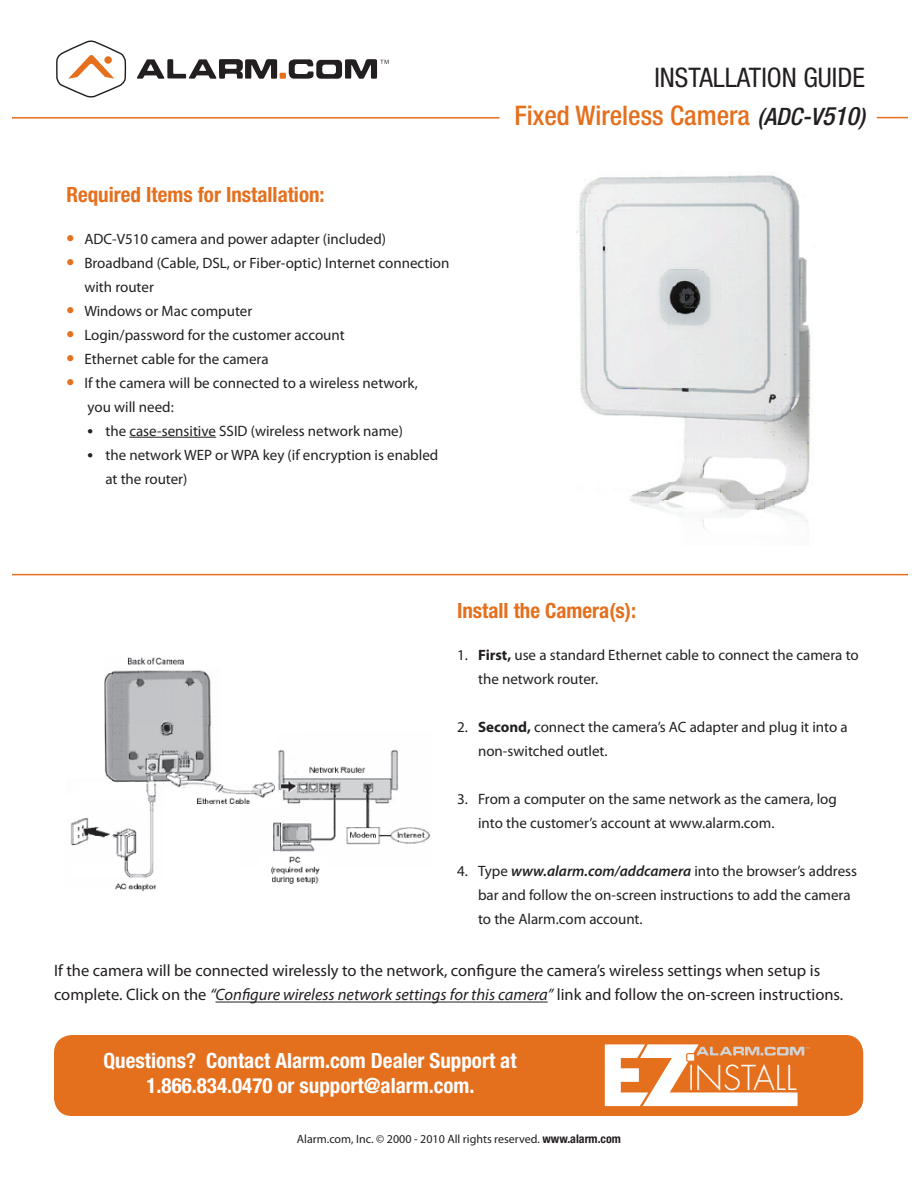
<style>
.page{position:relative;width:918px;height:1188px;background:#fff}
.page>*{position:absolute;margin:0;border:0;box-sizing:border-box;transform-origin:0 0}
.t1{font:300 33.45px "Futura Std";color:#fff}
.t2{font:500 condensed 27px/37.8px "Helvetica Neue";color:#e4701e;text-align:right}
.t3{font:700 condensed 21px/25.2px "Helvetica Neue";color:#fff;text-align:center}
.t4{font:700 condensed 21px "Helvetica Neue";color:#e4701e}
.t5{font:16.5px/24px "Myriad Pro";color:#231f20}
.t6{font:15px/24px "Myriad Pro";color:#231f20}
.t7{font:12px "Myriad Pro";color:#231f20}
.s1{color:#e4701e}
.s2{font-weight:400;color:#231f20}
.s3{font-style:italic;font-size:24px;color:#231f20}
.s4{font-style:italic;font-size:25.5px;color:#231f20}
.s5{font-weight:700}
.s6{font-weight:600;font-style:italic}
.s7{font-style:italic}
.s8{font-family:"Helvetica Neue";font-weight:700;font-stretch:condensed}
</style>
<div class="page">
<div style="left:54px;top:1035px;width:809px;height:81px;background:#e4701e;border-radius:18px"></div>
<svg style="left:137px;top:59px;width:252px;height:20px"></svg>
<svg style="left:56px;top:40px;width:71px;height:58px"></svg>
<hr style="left:12px;top:117px;width:488px;height:2px;background:#e4701e">
<hr style="left:12px;top:574px;width:896px;height:1px;background:#e4701e">
<hr style="left:877px;top:117px;width:31px;height:1px;background:#e4701e">
<hr style="left:129px;top:437px;width:87px;height:1px;background:#231f20">
<img style="left:576px;top:175px;width:235px;height:354px">
<img style="left:70px;top:657px;width:361px;height:234px">
<svg style="left:605px;top:1044px;width:204px;height:62px"></svg>
<hr style="left:216px;top:1002px;width:332px;height:1px;background:#231f20">
<h3 class="t4" style="left:66px;top:182px;width:260px">Required Items for Installation:</h3>
<p class="t6" style="left:66px;top:226px;width:321px"><span class="s1">●</span> ADC-V510 camera and power adapter (included)</p>
<p class="t6" style="left:84px;top:250px;width:367px;text-indent:-18px"><span class="s1">●</span> Broadband (Cable, DSL, or Fiber-optic) Internet connection with router</p>
<p class="t6" style="left:66px;top:298px;width:188px"><span class="s1">●</span> Windows or Mac computer</p>
<p class="t6" style="left:66px;top:322px;width:280px"><span class="s1">●</span> Login/password for the customer account</p>
<p class="t6" style="left:66px;top:346px;width:204px"><span class="s1">●</span> Ethernet cable for the camera</p>
<p class="t6" style="left:88px;top:370px;width:332px;text-indent:-21px"><span class="s1">●</span> If the camera will be connected to a wireless network, you will need:</p>
<p class="t6" style="left:87px;top:418px;width:317px">● the case-sensitive SSID (wireless network name)</p>
<p class="t6" style="left:105px;top:442px;width:335px;text-indent:-18px">● the network WEP or WPA key (if encryption is enabled at the router)</p>
<h2 class="t2" style="left:514px;top:58px;width:352px"><span class="s2">INSTALLATION GUIDE<br></span>Fixed Wireless Camera <span class="s3">(ADC-V</span><span class="s4">510</span><span class="s3">)</span></h2>
<h3 class="t4" style="left:457px;top:598px;width:181px">Install the Camera(s):</h3>
<p class="t6" style="left:478px;top:643px;width:382px;text-indent:-21px">1. <span class="s5">First,</span> use a standard Ethernet cable to connect the camera to the network router.</p>
<p class="t6" style="left:478px;top:715px;width:371px;text-indent:-21px">2. <span class="s5">Second,</span> connect the camera’s AC adapter and plug it into a non-switched outlet.</p>
<p class="t6" style="left:478px;top:787px;width:360px;text-indent:-21px">3. From a computer on the same network as the camera, log into the customer’s account at www.alarm.com.</p>
<p class="t6" style="left:478px;top:859px;width:381px;text-indent:-21px">4. Type <span class="s6">www.alarm.com/addcamera</span> into the browser’s address bar and follow the on-screen instructions to add the camera to the Alarm.com account.</p>
<p class="t5" style="left:54px;top:959px;width:791px">If the camera will be connected wirelessly to the network, configure the camera’s wireless settings when setup is complete. Click on the <span class="s7">“Configure wireless network settings for this camera”</span> link and follow the on-screen instructions.</p>
<h3 class="t3" style="left:104px;top:1048px;width:414px">Questions? Contact Alarm.com Dealer Support at<br>1.866.834.0470 or support@alarm.com.</h3>
<p class="t7" style="left:297px;top:1132px;width:326px">Alarm.com, Inc. © 2000 - 2010 All rights reserved. <span class="s8">www.alarm.com</span></p>
<h1 class="t1" style="left:688px;top:1058px;width:110px">INSTALL</h1>
</div>
